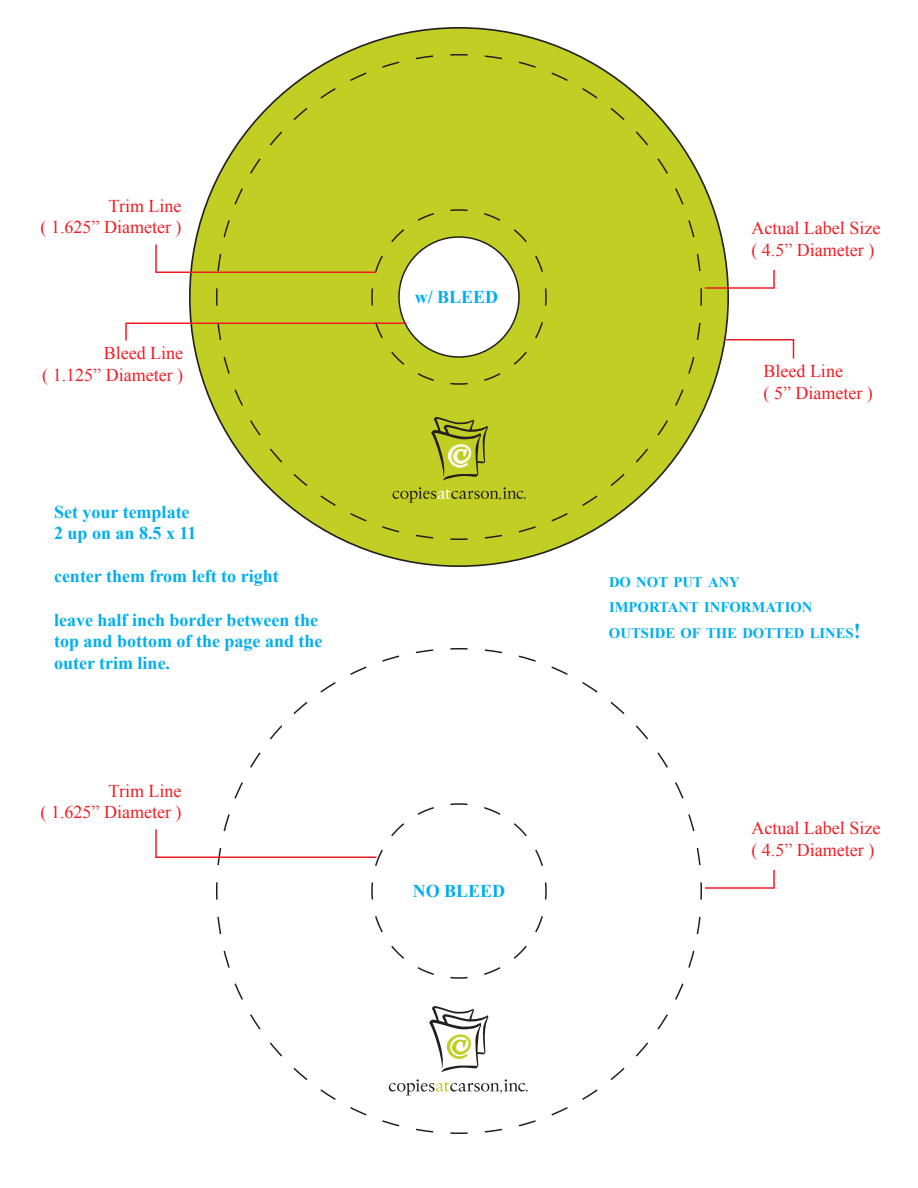
<style>
.page{position:relative;width:918px;height:1188px;background:#fff}
.page>*{position:absolute;margin:0;border:0;box-sizing:border-box;transform-origin:0 0}
.t1{font:18px/21.6px "Times New Roman";color:#ee1d23}
.t2{font:700 18px/21.6px "Times New Roman";color:#00aeef}
.t3{font:700 14.7px/25.2px "Times New Roman";color:#00aeef}
.s1{font-size:21px}
</style>
<div class="page">
<div style="left:190px;top:28px;width:538px;height:538px;background:#c1ce23;border-radius:50%"></div>
<svg style="left:215px;top:53px;width:488px;height:488px"></svg>
<svg style="left:234px;top:648px;width:468px;height:486px"></svg>
<svg style="left:705px;top:268px;width:70px;height:22px"></svg>
<svg style="left:724px;top:338px;width:71px;height:21px"></svg>
<svg style="left:431px;top:417px;width:57px;height:63px"></svg>
<svg style="left:392px;top:487px;width:134px;height:16px"></svg>
<svg style="left:125px;top:208px;width:422px;height:178px"></svg>
<svg style="left:429px;top:1006px;width:59px;height:66px"></svg>
<svg style="left:389px;top:1079px;width:139px;height:16px"></svg>
<svg style="left:705px;top:870px;width:70px;height:19px"></svg>
<svg style="left:155px;top:802px;width:392px;height:178px"></svg>
<p class="t1" style="left:41px;top:195px;width:142px;text-align:right">Trim Line<br>( 1.625” Diameter )</p>
<p class="t1" style="left:42px;top:342px;width:142px;text-align:right">Bleed Line<br>( 1.125” Diameter )</p>
<p class="t2" style="left:54px;top:500px;width:144px">Set your template<br>2 up on an 8.5 x 11</p>
<p class="t2" style="left:54px;top:565px;width:226px">center them from left to right</p>
<p class="t2" style="left:54px;top:608px;width:270px">leave half inch border between the top and bottom of the page and the outer trim line.</p>
<p class="t1" style="left:41px;top:780px;width:142px;text-align:right">Trim Line<br>( 1.625” Diameter )</p>
<p class="t2" style="left:415px;top:286px;width:85px">w/ BLEED</p>
<p class="t2" style="left:413px;top:880px;width:94px">NO BLEED</p>
<p class="t1" style="left:752px;top:217px;width:130px">Actual Label Size ( 4.5” Diameter )</p>
<p class="t1" style="left:764px;top:360px;width:111px">Bleed Line<br>( 5” Diameter )</p>
<p class="t3" style="left:609px;top:569px;width:253px">DO NOT PUT ANY<br>IMPORTANT INFORMATION<br>OUTSIDE OF THE DOTTED LINES<span class="s1">!</span></p>
<p class="t1" style="left:752px;top:817px;width:130px">Actual Label Size ( 4.5” Diameter )</p>
</div>
